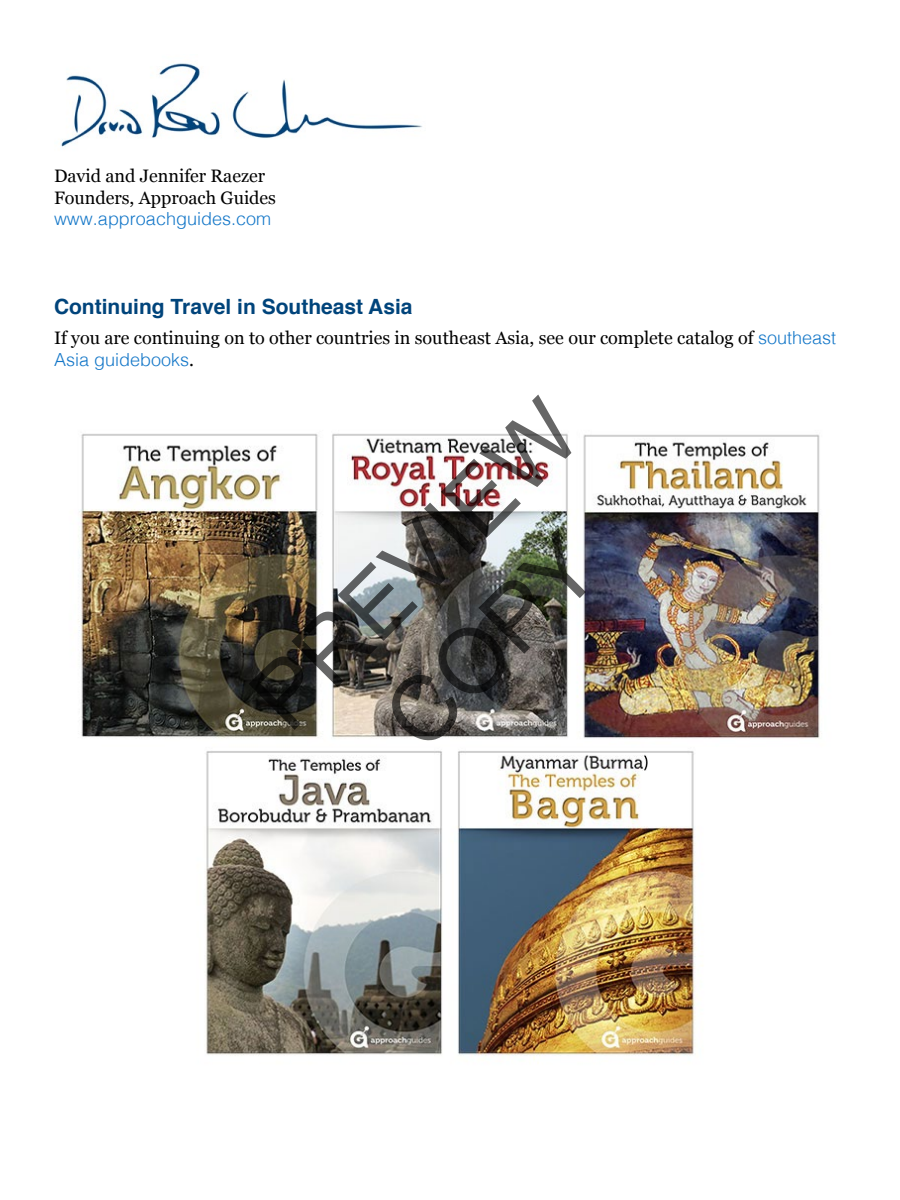
<style>
.page{position:relative;width:900px;height:1200px;background:#fff}
.page>*{position:absolute;margin:0;border:0;box-sizing:border-box;transform-origin:0 0}
.t1{font:90.45px/108.6px "Arial";color:rgb(0 0 0/.6);text-align:center}
.t2{font:700 21px "Helvetica";color:#00447b}
.t3{font:18px/21.6px "Georgia";color:#000}
.t4{font:300 18px "Helvetica";color:#1477c8}
.s1{font-family:"Helvetica";font-weight:300;color:#1477c8}
.s2{font-family:"Georgia";font-weight:400;color:#000}
</style>
<div class="page">
<img style="left:61px;top:63px;width:361px;height:84px">
<img style="left:78px;top:433px;width:742px;height:627px">
<p class="t3" style="left:54px;top:164px;width:224px">David and Jennifer Raezer<br>Founders, Approach Guides</p>
<p class="t4" style="left:54px;top:204px;width:219px">www.approachguides.com</p>
<p class="t2" style="left:54px;top:289px;width:360px">Continuing Travel in Southeast Asia</p>
<p class="t3" style="left:54px;top:326px;width:784px">If you are continuing on to other countries in southeast Asia, see our complete catalog of <span class="s1">southeast</span></p>
<p class="t4" style="left:54px;top:344px;width:141px">Asia guidebooks<span class="s2">.</span></p>
<h1 class="t1" style="left:229px;top:675px;width:419px;rotate:-45deg">PREVIEW<br>COPY</h1>
</div>
